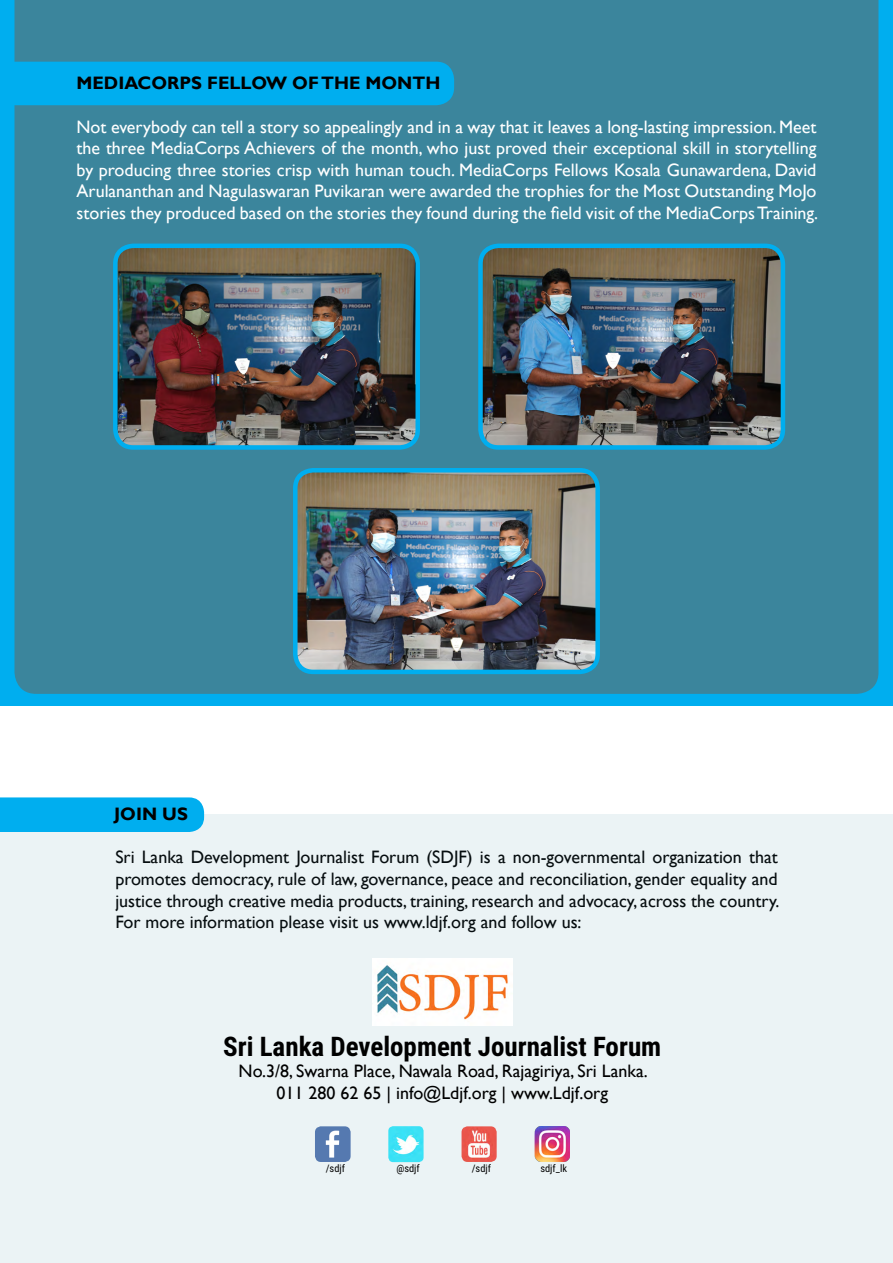
<style>
.page{position:relative;width:893px;height:1263px;background:#fff}
.page>*{position:absolute;margin:0;border:0;box-sizing:border-box;transform-origin:0 0}
.t1{font:700 27px "Roboto Condensed";color:#000}
.t2{font:18px/21.6px "Gill Sans";color:#fff;text-align:justify}
.t3{font:18px/21.6px "Gill Sans";color:#000;text-align:justify}
.t4{font:700 18px "Gill Sans";color:#000}
.t5{font:10.35px "Roboto Condensed";color:#000}
</style>
<div class="page">
<div style="left:0;top:0;width:893px;height:706px;background:#00aeef"></div>
<div style="left:15px;top:0;width:863px;height:694px;background:#3b859c"></div>
<div style="left:0;top:815px;width:893px;height:448px;background:#ebf3f5"></div>
<img style="left:372px;top:959px;width:140px;height:66px">
<img style="left:535px;top:1126px;width:35px;height:36px">
<img style="left:315px;top:1126px;width:36px;height:36px">
<img style="left:462px;top:1126px;width:35px;height:36px">
<img style="left:388px;top:1126px;width:36px;height:36px">
<div style="left:0;top:797px;width:204px;height:35px;background:#00aeef"></div>
<div style="left:0;top:62px;width:454px;height:43px;background:#00aeef"></div>
<img style="left:115px;top:246px;width:303px;height:201px">
<div style="left:113px;top:244px;width:307px;height:206px;border:4px solid #00aeef;border-radius:18px"></div>
<img style="left:480px;top:246px;width:303px;height:201px">
<div style="left:478px;top:244px;width:307px;height:206px;border:4px solid #00aeef;border-radius:18px"></div>
<img style="left:295px;top:470px;width:303px;height:202px">
<div style="left:293px;top:468px;width:307px;height:206px;border:4px solid #00aeef;border-radius:18px"></div>
<p class="t4" style="left:77px;top:72px;width:15px">MED</p>
<p class="t4" style="left:118px;top:72px;width:324px">IACORPS FELLOW OF THE MONTH</p>
<p class="t2" style="left:77px;top:116px;width:743px">Not everybody can tell a story so appealingly and in a way that it leaves a long-lasting impression. Meet the three MediaCorps Achievers of the month, who just proved their exceptional skill in storytelling by producing three stories crisp with human touch. MediaCorps Fellows Kosala Gunawardena, David Arulananthan and Nagulaswaran Puvikaran were awarded the trophies for the Most Outstanding MoJo stories they produced based on the stories they found during the field visit of the MediaCorps Training.</p>
<p class="t4" style="left:114px;top:803px;width:61px">JOIN US</p>
<p class="t3" style="left:115px;top:847px;width:666px">Sri Lanka Development Journalist Forum (SDJF) is a non-governmental organization that promotes democracy, rule of law, governance, peace and reconciliation, gender equality and justice through creative media products, training, research and advocacy, across the country.<br>For more information please visit us www.ldjf.org and follow us:</p>
<h1 class="t1" style="left:223px;top:1027px;width:440px">Sri Lanka Development Journalist Forum</h1>
<p class="t3" style="left:239px;top:1061px;width:410px;text-align:center">No.3/8, Swarna Place, Nawala Road, Rajagiriya, Sri Lanka.<br>011 280 62 65 | info@Ldjf.org | www.Ldjf.org</p>
<p class="t5" style="left:326px;top:1161px;width:21px">/sdjf</p>
<p class="t5" style="left:396px;top:1161px;width:25px">@sdjf</p>
<p class="t5" style="left:472px;top:1161px;width:21px">/sdjf</p>
<p class="t5" style="left:540px;top:1161px;width:28px">sdjf_lk</p>
</div>
